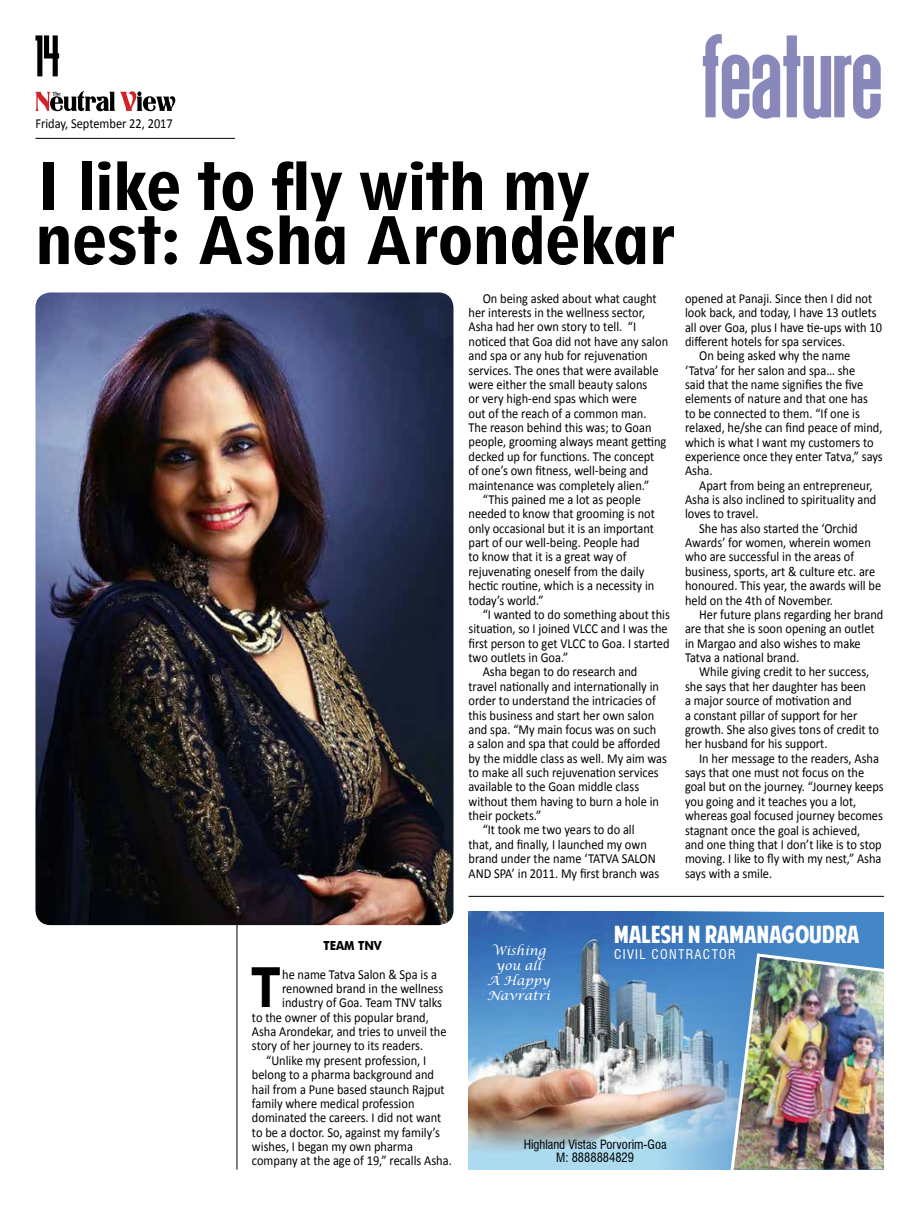
<style>
.page{position:relative;width:922px;height:1205px;background:#fff}
.page>*{position:absolute;margin:0;border:0;box-sizing:border-box;transform-origin:0 0}
.t1{font:125px "Deutschlander";color:#8889ba}
.t2{font:62.5px "Deutschlander";color:#000}
.t3{font:800 condensed 61.75px/54px "Geometric 212 BT";color:#000}
.t4{font:800 condensed 50.88px "Geometric 212 BT";color:#000;scale:.9 1}
.t5{font:23.5px "American Purpose";color:#fff}
.t6{font:13.75px "Calibri";color:#000;scale:.9 1}
.t7{font:condensed 13px "Swiss 721 BT";color:#fff}
.t8{font:condensed 12.5px/12.5px "Swiss 721 BT";color:#000;text-align:center}
.t9{font:italic 12.5px/15px "Lucida Calligraphy";color:#fff;text-align:center}
.t10{font:700 12.5px "Futura BT";color:#000;scale:.9 1}
</style>
<div class="page">
<hr style="left:35px;top:138px;width:200px;height:1px;background:#000">
<svg style="left:35px;top:91px;width:140px;height:20px"></svg>
<hr style="left:237px;top:912px;width:1px;height:257px;background:#000">
<img style="left:35px;top:292px;width:418px;height:633px">
<div style="left:468px;top:912px;width:415px;height:257px;background:#4586c6"></div>
<img style="left:468px;top:912px;width:277px;height:257px">
<img style="left:727px;top:951px;width:156px;height:218px">
<hr style="left:468px;top:896px;width:415px;height:1px;background:#000">
<h2 class="t2" style="left:35px;top:24px;width:27px">14</h2>
<h1 class="t1" style="left:702px;top:12px;width:182px">feature</h1>
<p class="t6" style="left:35px;top:113px;width:154px">Friday, September 22, 2017</p>
<h3 class="t3" style="left:35px;top:159px;width:641px">I like to fly with my nest: Asha Arondekar</h3>
<p class="t6" style="left:482px;top:289px;width:195px">On being asked about what caught</p>
<p class="t6" style="left:468px;top:303px;width:198px">her interests in the wellness sector,</p>
<p class="t6" style="left:468px;top:317px;width:188px">Asha had her own story to tell. “I</p>
<p class="t6" style="left:468px;top:332px;width:223px">noticed that Goa did not have any salon</p>
<p class="t6" style="left:468px;top:346px;width:200px">and spa or any hub for rejuvenation</p>
<p class="t6" style="left:468px;top:360px;width:212px">services. The ones that were available</p>
<p class="t6" style="left:468px;top:375px;width:200px">were either the small beauty salons</p>
<p class="t6" style="left:468px;top:389px;width:188px">or very high-end spas which were</p>
<p class="t6" style="left:468px;top:403px;width:199px">out of the reach of a common man.</p>
<p class="t6" style="left:468px;top:418px;width:205px">The reason behind this was; to Goan</p>
<p class="t6" style="left:468px;top:432px;width:221px">people, grooming always meant getting</p>
<p class="t6" style="left:468px;top:447px;width:208px">decked up for functions. The concept</p>
<p class="t6" style="left:468px;top:461px;width:201px">of one’s own fitness, well-being and</p>
<p class="t6" style="left:468px;top:475px;width:202px">maintenance was completely alien.”</p>
<p class="t6" style="left:482px;top:490px;width:177px">“This pained me a lot as people</p>
<p class="t6" style="left:468px;top:504px;width:208px">needed to know that grooming is not</p>
<p class="t6" style="left:468px;top:518px;width:207px">only occasional but it is an important</p>
<p class="t6" style="left:468px;top:533px;width:192px">part of our well-being. People had</p>
<p class="t6" style="left:468px;top:547px;width:177px">to know that it is a great way of</p>
<p class="t6" style="left:468px;top:562px;width:197px">rejuvenating oneself from the daily</p>
<p class="t6" style="left:468px;top:576px;width:208px">hectic routine, which is a necessity in</p>
<p class="t6" style="left:468px;top:590px;width:85px">today’s world.”</p>
<p class="t6" style="left:482px;top:605px;width:209px">“I wanted to do something about this</p>
<p class="t6" style="left:468px;top:619px;width:223px">situation, so I joined VLCC and I was the</p>
<p class="t6" style="left:468px;top:633px;width:225px">first person to get VLCC to Goa. I started</p>
<p class="t6" style="left:468px;top:648px;width:112px">two outlets in Goa.”</p>
<p class="t6" style="left:482px;top:662px;width:173px">Asha began to do research and</p>
<p class="t6" style="left:468px;top:676px;width:213px">travel nationally and internationally in</p>
<p class="t6" style="left:468px;top:691px;width:210px">order to understand the intricacies of</p>
<p class="t6" style="left:468px;top:705px;width:208px">this business and start her own salon</p>
<p class="t6" style="left:468px;top:720px;width:210px">and spa. “My main focus was on such</p>
<p class="t6" style="left:468px;top:734px;width:214px">a salon and spa that could be afforded</p>
<p class="t6" style="left:468px;top:748px;width:222px">by the middle class as well. My aim was</p>
<p class="t6" style="left:468px;top:763px;width:213px">to make all such rejuvenation services</p>
<p class="t6" style="left:468px;top:777px;width:191px">available to the Goan middle class</p>
<p class="t6" style="left:468px;top:791px;width:213px">without them having to burn a hole in</p>
<p class="t6" style="left:468px;top:806px;width:82px">their pockets.”</p>
<p class="t6" style="left:482px;top:820px;width:170px">“It took me two years to do all</p>
<p class="t6" style="left:468px;top:835px;width:199px">that, and finally, I launched my own</p>
<p class="t6" style="left:468px;top:849px;width:209px">brand under the name ‘TATVA SALON</p>
<p class="t6" style="left:468px;top:863px;width:213px">AND SPA’ in 2011. My first branch was</p>
<p class="t6" style="left:684px;top:289px;width:209px">opened at Panaji. Since then I did not</p>
<p class="t6" style="left:684px;top:303px;width:214px">look back, and today, I have 13 outlets</p>
<p class="t6" style="left:684px;top:317px;width:220px">all over Goa, plus I have tie-ups with 10</p>
<p class="t6" style="left:684px;top:332px;width:179px">different hotels for spa services.</p>
<p class="t6" style="left:699px;top:346px;width:169px">On being asked why the name</p>
<p class="t6" style="left:684px;top:360px;width:190px">‘Tatva’ for her salon and spa… she</p>
<p class="t6" style="left:684px;top:375px;width:199px">said that the name signifies the five</p>
<p class="t6" style="left:684px;top:389px;width:205px">elements of nature and that one has</p>
<p class="t6" style="left:684px;top:404px;width:196px">to be connected to them. “If one is</p>
<p class="t6" style="left:684px;top:418px;width:221px">relaxed, he/she can find peace of mind,</p>
<p class="t6" style="left:684px;top:432px;width:211px">which is what I want my customers to</p>
<p class="t6" style="left:684px;top:447px;width:221px">experience once they enter Tatva,” says</p>
<p class="t6" style="left:684px;top:461px;width:32px">Asha.</p>
<p class="t6" style="left:699px;top:475px;width:194px">Apart from being an entrepreneur,</p>
<p class="t6" style="left:684px;top:490px;width:214px">Asha is also inclined to spirituality and</p>
<p class="t6" style="left:684px;top:504px;width:83px">loves to travel.</p>
<p class="t6" style="left:699px;top:519px;width:178px">She has also started the ‘Orchid</p>
<p class="t6" style="left:684px;top:533px;width:208px">Awards’ for women, wherein women</p>
<p class="t6" style="left:684px;top:547px;width:189px">who are successful in the areas of</p>
<p class="t6" style="left:684px;top:562px;width:213px">business, sports, art &amp; culture etc. are</p>
<p class="t6" style="left:684px;top:576px;width:219px">honoured. This year, the awards will be</p>
<p class="t6" style="left:684px;top:590px;width:166px">held on the 4th of November.</p>
<p class="t6" style="left:699px;top:605px;width:206px">Her future plans regarding her brand</p>
<p class="t6" style="left:684px;top:619px;width:212px">are that she is soon opening an outlet</p>
<p class="t6" style="left:684px;top:633px;width:197px">in Margao and also wishes to make</p>
<p class="t6" style="left:684px;top:648px;width:128px">Tatva a national brand.</p>
<p class="t6" style="left:699px;top:662px;width:190px">While giving credit to her success,</p>
<p class="t6" style="left:684px;top:677px;width:203px">she says that her daughter has been</p>
<p class="t6" style="left:684px;top:691px;width:187px">a major source of motivation and</p>
<p class="t6" style="left:684px;top:705px;width:193px">a constant pillar of support for her</p>
<p class="t6" style="left:684px;top:720px;width:217px">growth. She also gives tons of credit to</p>
<p class="t6" style="left:684px;top:734px;width:160px">her husband for his support.</p>
<p class="t6" style="left:699px;top:748px;width:201px">In her message to the readers, Asha</p>
<p class="t6" style="left:684px;top:763px;width:200px">says that one must not focus on the</p>
<p class="t6" style="left:684px;top:777px;width:222px">goal but on the journey. “Journey keeps</p>
<p class="t6" style="left:684px;top:792px;width:192px">you going and it teaches you a lot,</p>
<p class="t6" style="left:684px;top:806px;width:221px">whereas goal focused journey becomes</p>
<p class="t6" style="left:684px;top:820px;width:196px">stagnant once the goal is achieved,</p>
<p class="t6" style="left:684px;top:835px;width:220px">and one thing that I don’t like is to stop</p>
<p class="t6" style="left:684px;top:849px;width:220px">moving. I like to fly with my nest,” Asha</p>
<p class="t6" style="left:684px;top:863px;width:98px">says with a smile.</p>
<p class="t10" style="left:323px;top:938px;width:66px">TEAM TNV</p>
<h3 class="t4" style="left:250px;top:956px;width:37px">T</h3>
<p class="t6" style="left:282px;top:964px;width:173px">he name Tatva Salon &amp; Spa is a</p>
<p class="t6" style="left:282px;top:979px;width:180px">renowned brand in the wellness</p>
<p class="t6" style="left:282px;top:993px;width:179px">industry of Goa. Team TNV talks</p>
<p class="t6" style="left:252px;top:1007px;width:198px">to the owner of this popular brand,</p>
<p class="t6" style="left:252px;top:1022px;width:218px">Asha Arondekar, and tries to unveil the</p>
<p class="t6" style="left:252px;top:1036px;width:192px">story of her journey to its readers.</p>
<p class="t6" style="left:266px;top:1050px;width:179px">“Unlike my present profession, I</p>
<p class="t6" style="left:252px;top:1065px;width:204px">belong to a pharma background and</p>
<p class="t6" style="left:252px;top:1079px;width:216px">hail from a Pune based staunch Rajput</p>
<p class="t6" style="left:252px;top:1094px;width:182px">family where medical profession</p>
<p class="t6" style="left:252px;top:1108px;width:212px">dominated the careers. I did not want</p>
<p class="t6" style="left:252px;top:1122px;width:210px">to be a doctor. So, against my family’s</p>
<p class="t6" style="left:252px;top:1137px;width:180px">wishes, I began my own pharma</p>
<p class="t6" style="left:252px;top:1151px;width:223px">company at the age of 19,” recalls Asha.</p>
<h3 class="t5" style="left:614px;top:925px;width:247px">MALESH N RAMANAGOUDRA</h3>
<p class="t9" style="left:491px;top:943px;width:56px">Wishing</p>
<p class="t7" style="left:614px;top:947px;width:16px">Civil</p>
<p class="t7" style="left:651px;top:947px;width:18px">Contr</p>
<p class="t7" style="left:694px;top:947px;width:18px">actor</p>
<p class="t9" style="left:487px;top:958px;width:64px">you all<br>A Happy<br>Navratri</p>
<p class="t8" style="left:523px;top:1138px;width:144px">Highland Vistas Porvorim-Goa<br>M: 8888884829</p>
</div>
